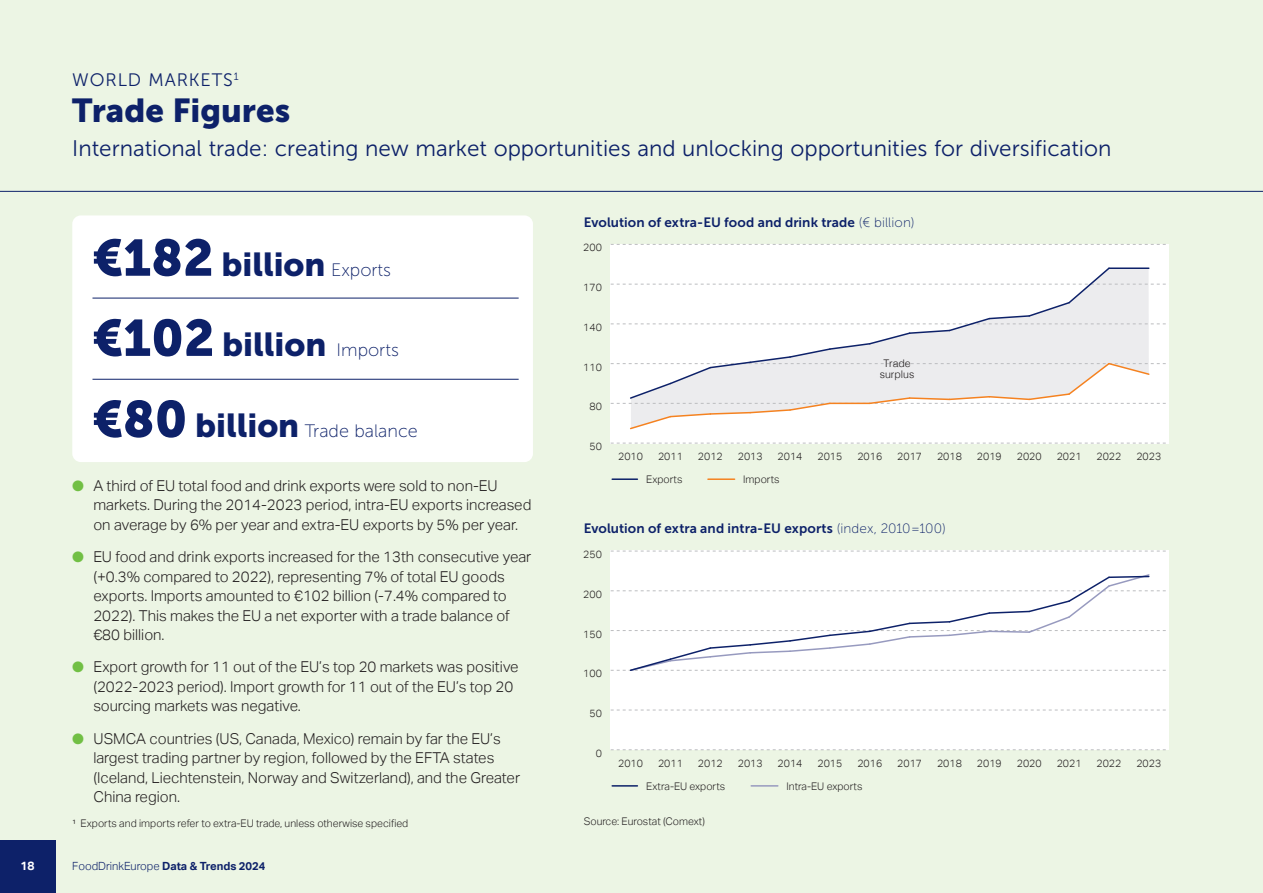
<style>
.page{position:relative;width:1263px;height:893px;background:#ecf5e4}
.page>*{position:absolute;margin:0;border:0;box-sizing:border-box;transform-origin:0 0}
.t1{font:33px "Museo Sans 900";color:#0d2169}
.t2{font:22.5px "Museo Sans 300";color:#0d2169}
.t3{font:18px "Museo Sans 100";color:#0d2169}
.t4{font:18px "Museo Sans 300";letter-spacing:.05em;color:#0d2169}
.t5{font:300 15px/19.5px "Aktiv Grotesk";color:#231f20}
.t6{font:13.5px "Museo Sans 700";letter-spacing:.005em;color:#0d2169}
.t7{font:700 12px "Aktiv Grotesk";color:#fff}
.t8{font:300 11.25px "Aktiv Grotesk";color:#0d2169}
.t9{font:300 10.5px "Aktiv Grotesk";color:#231f20}
.t10{font:300 10.5px/10.5px "Helvetica";color:#231f20;text-align:center}
.s1{font-size:51px}
.s2{font-family:"Museo Sans 100";font-size:18px}
.s3{font-family:"Museo Sans 900";font-size:51px}
.s4{font-family:"Museo Sans 900";font-size:33px}
.s5{color:#71bf44}
.s6{font-weight:700}
.s7{font-family:"Museo Sans 100"}
</style>
<div class="page">
<hr style="left:0;top:191px;width:1263px;height:1px;background:#0d2169">
<div style="left:0;top:840px;width:55px;height:53px;background:#0d2169"></div>
<div style="left:72px;top:215px;width:461px;height:247px;background:#fff;border-radius:9px"></div>
<hr style="left:92px;top:298px;width:427px;height:1px;background:#0d2169">
<hr style="left:92px;top:379px;width:427px;height:1px;background:#0d2169">
<div style="left:610px;top:551px;width:559px;height:199px;background:#fff"></div>
<hr style="left:612px;top:785px;width:25px;height:2px;background:#0d2169">
<hr style="left:751px;top:785px;width:27px;height:2px;background:#979abf">
<svg style="left:611px;top:749px;width:555px;height:1px"></svg>
<svg style="left:611px;top:710px;width:555px;height:1px"></svg>
<svg style="left:611px;top:551px;width:555px;height:1px"></svg>
<svg style="left:611px;top:574px;width:555px;height:97px"></svg>
<div style="left:610px;top:244px;width:559px;height:199px;background:#fff"></div>
<hr style="left:612px;top:478px;width:25px;height:2px;background:#0d2169">
<hr style="left:708px;top:478px;width:27px;height:2px;background:#f58220">
<svg style="left:611px;top:443px;width:558px;height:1px"></svg>
<svg style="left:611px;top:244px;width:555px;height:1px"></svg>
<svg style="left:611px;top:267px;width:555px;height:163px"></svg>
<hr style="left:1109px;top:267px;width:40px;height:2px;background:#0d2169">
<p class="t4" style="left:72px;top:70px;width:168px">WORLD MARKETS<sup>1</sup></p>
<h1 class="t1" style="left:72px;top:91px;width:219px">Trade Figures</h1>
<h2 class="t2" style="left:72px;top:136px;width:1041px">International trade: creating new market opportunities and unlocking opportunities for diversification</h2>
<h1 class="t1" style="left:92px;top:245px;width:300px"><span class="s1">€182</span> billion <span class="s2">Exports</span></h1>
<h1 class="t1" style="left:92px;top:326px;width:308px"><span class="s1">€102</span> billion <span class="s2">Imports</span></h1>
<p class="t3" style="left:92px;top:421px;width:327px"><span class="s3">€80</span> <span class="s4">billion</span> Trade balance</p>
<p class="t5" style="left:93px;top:476px;width:439px;text-indent:-21px"><span class="s5">●</span> A third of EU total food and drink exports were sold to non-EU markets. During the 2014-2023 period, intra-EU exports increased on average by 6% per year and extra-EU exports by 5% per year.</p>
<p class="t5" style="left:93px;top:547px;width:439px;text-indent:-21px"><span class="s5">●</span> EU food and drink exports increased for the 13th consecutive year (+0.3% compared to 2022), representing 7% of total EU goods exports. Imports amounted to €102 billion (-7.4% compared to 2022). This makes the EU a net exporter with a trade balance of €80 billion.</p>
<p class="t5" style="left:93px;top:657px;width:427px;text-indent:-21px"><span class="s5">●</span> Export growth for 11 out of the EU’s top 20 markets was positive (2022-2023 period). Import growth for 11 out of the EU’s top 20 sourcing markets was negative.</p>
<p class="t5" style="left:93px;top:729px;width:428px;text-indent:-21px"><span class="s5">●</span> USMCA countries (US, Canada, Mexico) remain by far the EU’s largest trading partner by region, followed by the EFTA states (Iceland, Liechtenstein, Norway and Switzerland), and the Greater China region.</p>
<p class="t9" style="left:72px;top:817px;width:338px">¹ Exports and imports refer to extra-EU trade, unless otherwise specified</p>
<p class="t7" style="left:21px;top:859px;width:16px">18</p>
<p class="t8" style="left:72px;top:859px;width:195px">FoodDrinkEurope <span class="s6">Data &amp; Trends 2024</span></p>
<p class="t6" style="left:584px;top:215px;width:332px">Evolution of extra-EU food and drink trade <span class="s7">(€ billion)</span></p>
<p class="t9" style="left:583px;top:242px;width:20px">200</p>
<p class="t9" style="left:583px;top:281px;width:20px">170</p>
<p class="t9" style="left:583px;top:321px;width:20px">140</p>
<p class="t9" style="left:583px;top:361px;width:20px">110</p>
<p class="t9" style="left:589px;top:401px;width:14px">80</p>
<p class="t9" style="left:589px;top:440px;width:14px">50</p>
<p class="t10" style="left:880px;top:358px;width:36px">Trade surplus</p>
<p class="t9" style="left:618px;top:450px;width:26px">2010</p>
<p class="t9" style="left:658px;top:450px;width:26px">2011</p>
<p class="t9" style="left:698px;top:450px;width:26px">2012</p>
<p class="t9" style="left:738px;top:450px;width:26px">2013</p>
<p class="t9" style="left:778px;top:450px;width:26px">2014</p>
<p class="t9" style="left:817px;top:450px;width:26px">2015</p>
<p class="t9" style="left:857px;top:450px;width:26px">2016</p>
<p class="t9" style="left:897px;top:450px;width:26px">2017</p>
<p class="t9" style="left:937px;top:450px;width:26px">2018</p>
<p class="t9" style="left:977px;top:450px;width:26px">2019</p>
<p class="t9" style="left:1017px;top:450px;width:26px">2020</p>
<p class="t9" style="left:1057px;top:450px;width:26px">2021</p>
<p class="t9" style="left:1096px;top:450px;width:26px">2022</p>
<p class="t9" style="left:1136px;top:450px;width:26px">2023</p>
<p class="t9" style="left:646px;top:473px;width:38px">Exports</p>
<p class="t9" style="left:743px;top:473px;width:38px">Imports</p>
<p class="t6" style="left:584px;top:521px;width:363px">Evolution of extra and intra-EU exports <span class="s7">(index, 2010=100)</span></p>
<p class="t9" style="left:583px;top:548px;width:20px">250</p>
<p class="t9" style="left:583px;top:588px;width:20px">200</p>
<p class="t9" style="left:583px;top:628px;width:20px">150</p>
<p class="t9" style="left:583px;top:667px;width:20px">100</p>
<p class="t9" style="left:589px;top:707px;width:14px">50</p>
<p class="t9" style="left:596px;top:747px;width:8px">0</p>
<p class="t9" style="left:618px;top:757px;width:26px">2010</p>
<p class="t9" style="left:658px;top:757px;width:26px">2011</p>
<p class="t9" style="left:698px;top:757px;width:26px">2012</p>
<p class="t9" style="left:738px;top:757px;width:26px">2013</p>
<p class="t9" style="left:778px;top:757px;width:26px">2014</p>
<p class="t9" style="left:817px;top:757px;width:26px">2015</p>
<p class="t9" style="left:857px;top:757px;width:26px">2016</p>
<p class="t9" style="left:897px;top:757px;width:26px">2017</p>
<p class="t9" style="left:937px;top:757px;width:26px">2018</p>
<p class="t9" style="left:977px;top:757px;width:26px">2019</p>
<p class="t9" style="left:1017px;top:757px;width:26px">2020</p>
<p class="t9" style="left:1057px;top:757px;width:26px">2021</p>
<p class="t9" style="left:1096px;top:757px;width:26px">2022</p>
<p class="t9" style="left:1136px;top:757px;width:26px">2023</p>
<p class="t9" style="left:646px;top:780px;width:81px">Extra-EU exports</p>
<p class="t9" style="left:786px;top:780px;width:77px">Intra-EU exports</p>
<p class="t9" style="left:584px;top:815px;width:123px">Source: Eurostat (Comext)</p>
</div>
